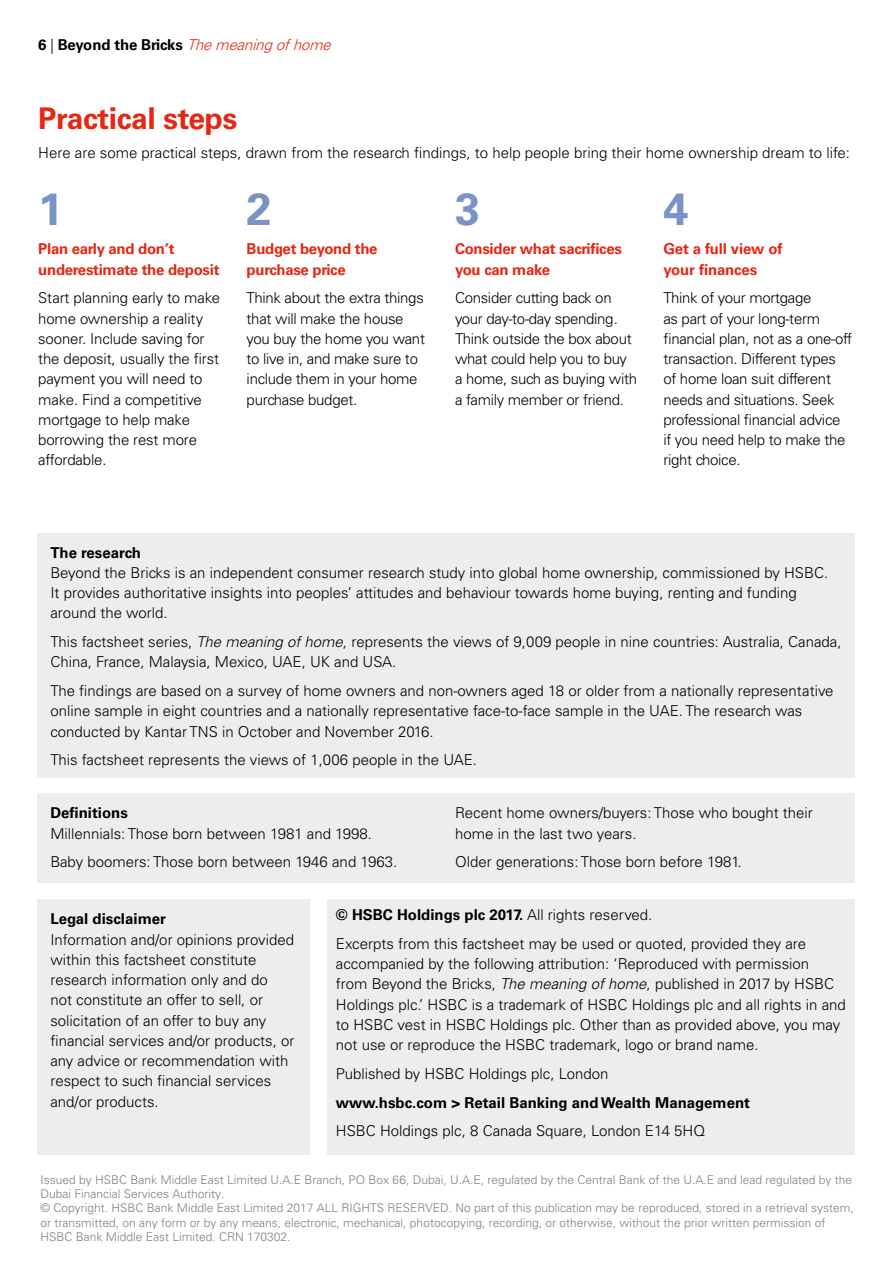
<style>
.page{position:relative;width:893px;height:1263px;background:#fff}
.page>*{position:absolute;margin:0;border:0;box-sizing:border-box;transform-origin:0 0}
.t1{font:700 45px "Univers LT";color:#7a93c5}
.t2{font:700 30px "Univers LT";letter-spacing:-.015em;color:#e52713}
.t3{font:300 15px/20.2px "Univers LT";color:#000}
.t4{font:300 15px/20.2px "Univers LT";letter-spacing:-.02em;color:#000}
.t5{font:700 15px/20.2px "Univers LT";letter-spacing:-.02em;color:#e52713}
.t6{font:700 15px "Univers LT";color:#000}
.t7{font:300 12px/14.4px "Univers";color:#808080}
.s1{font-weight:300}
.s2{font-weight:300;font-style:italic;color:#e52713}
.s3{font-style:italic}
.s4{font-weight:700}
</style>
<div class="page">
<div style="left:38px;top:533px;width:817px;height:245px;background:#ededed"></div>
<div style="left:38px;top:794px;width:817px;height:89px;background:#ededed"></div>
<div style="left:38px;top:900px;width:272px;height:255px;background:#ededed"></div>
<div style="left:327px;top:900px;width:528px;height:255px;background:#ededed"></div>
<p class="t6" style="left:38px;top:36px;width:299px">6 <span class="s1">|</span> B eyo n d t h e B ri c ks <span class="s2">Themeaningofhome</span></p>
<h2 class="t2" style="left:38px;top:101px;width:201px">Practical steps</h2>
<p class="t3" style="left:38px;top:142px;width:813px">Here are some practical steps, drawn from the research findings, to help people bring their home ownership dream to life:</p>
<h1 class="t1" style="left:38px;top:183px;width:27px">1</h1>
<p class="t5" style="left:38px;top:239px;width:183px">Plan early and don’t underestimate the deposit</p>
<p class="t3" style="left:38px;top:288px;width:183px">Start planning early to make home ownership a reality sooner. Include saving for the deposit, usually the first payment you will need to make. Find a competitive mortgage to help make borrowing the rest more affordable.</p>
<h1 class="t1" style="left:247px;top:183px;width:27px">2</h1>
<p class="t5" style="left:247px;top:239px;width:133px">Budget beyond the purchase price</p>
<p class="t4" style="left:247px;top:288px;width:180px">Think about the extra things that will make the house you buy the home you want to live in, and make sure to include them in your home purchase budget.</p>
<h1 class="t1" style="left:455px;top:183px;width:27px">3</h1>
<p class="t5" style="left:455px;top:239px;width:169px">Consider what sacrifices you can make</p>
<p class="t4" style="left:455px;top:288px;width:184px">Consider cutting back on your day-to-day spending.<br>Think outside the box about what could help you to buy a home, such as buying with a family member or friend.</p>
<h1 class="t1" style="left:663px;top:183px;width:27px">4</h1>
<p class="t5" style="left:663px;top:239px;width:121px">Get a full view of your finances</p>
<p class="t4" style="left:663px;top:288px;width:190px">Think of your mortgage<br>as part of your long-term financial plan, not as a one-off transaction. Different types of home loan suit different needs and situations. Seek professional financial advice if you need help to make the right choice.</p>
<p class="t6" style="left:50px;top:543px;width:92px">The research</p>
<p class="t3" style="left:50px;top:562px;width:779px">Beyond the Bricks is an independent consumer research study into global home ownership, commissioned by HSBC.<br>It provides authoritative insights into peoples’ attitudes and behaviour towards home buying, renting and funding around the world.</p>
<p class="t3" style="left:50px;top:632px;width:793px">This factsheet series, <span class="s3">The meaning of home</span>, represents the views of 9,009 people in nine countries: Australia, Canada,<br>China, France, Malaysia, Mexico, UAE, UK and USA.</p>
<p class="t3" style="left:50px;top:681px;width:785px">The findings are based on a survey of home owners and non-owners aged 18 or older from a nationally representative online sample in eight countries and a nationally representative face-to-face sample in the UAE. The research was conducted by Kantar TNS in October and November 2016.</p>
<p class="t3" style="left:50px;top:750px;width:428px">This factsheet represents the views of 1,006 people in the UAE.</p>
<p class="t6" style="left:50px;top:804px;width:79px">Definitions</p>
<p class="t3" style="left:50px;top:819px;width:348px;line-height:28.8px">Millennials: Those born between 1981 and 1998.<br>Baby boomers: Those born between 1946 and 1963.</p>
<p class="t3" style="left:455px;top:803px;width:359px">Recent home owners/buyers: Those who bought their home in the last two years.</p>
<p class="t3" style="left:455px;top:852px;width:288px">Older generations: Those born before 1981.</p>
<p class="t6" style="left:50px;top:910px;width:117px">Legal disclaimer</p>
<p class="t3" style="left:50px;top:929px;width:246px">Information and/or opinions provided within this factsheet constitute research information only and do<br>not constitute an offer to sell, or solicitation of an offer to buy any financial services and/or products, or any advice or recommendation with respect to such financial services and/or products.</p>
<p class="t3" style="left:336px;top:900px;width:472px;line-height:28.8px"><span class="s4">© HSBC Holdings plc 2017.</span> All rights reserved.<br>Excerpts from this factsheet may be used or quoted, provided they are</p>
<p class="t3" style="left:336px;top:954px;width:512px">accompanied by the following attribution: ‘Reproduced with permission<br>from Beyond the Bricks, <span class="s3">The meaning of home</span>, published in 2017 by HSBC Holdings plc.’ HSBC is a trademark of HSBC Holdings plc and all rights in and to HSBC vest in HSBC Holdings plc. Other than as provided above, you may not use or reproduce the HSBC trademark, logo or brand name.</p>
<p class="t3" style="left:336px;top:1063px;width:274px">Published by HSBC Holdings plc, London</p>
<p class="t6" style="left:336px;top:1093px;width:416px">www.hsbc.com &gt; Retail Banking and Wealth Management</p>
<p class="t3" style="left:336px;top:1121px;width:371px">HSBC Holdings plc, 8 Canada Square, London E14 5HQ</p>
<p class="t7" style="left:41px;top:1172px;width:815px">Issued by HSBC Bank Middle East Limited U.A.E Branch, PO Box 66, Dubai, U.A.E, regulated by the Central Bank of the U.A.E and lead regulated by the Dubai Financial Services Authority.<br>© Copyright. HSBC Bank Middle East Limited 2017 ALL RIGHTS RESERVED. No part of this publication may be reproduced, stored in a retrieval system, or transmitted, on any form or by any means, electronic, mechanical, photocopying, recording, or otherwise, without the prior written permission of HSBC Bank Middle East Limited. CRN 170302.</p>
</div>
